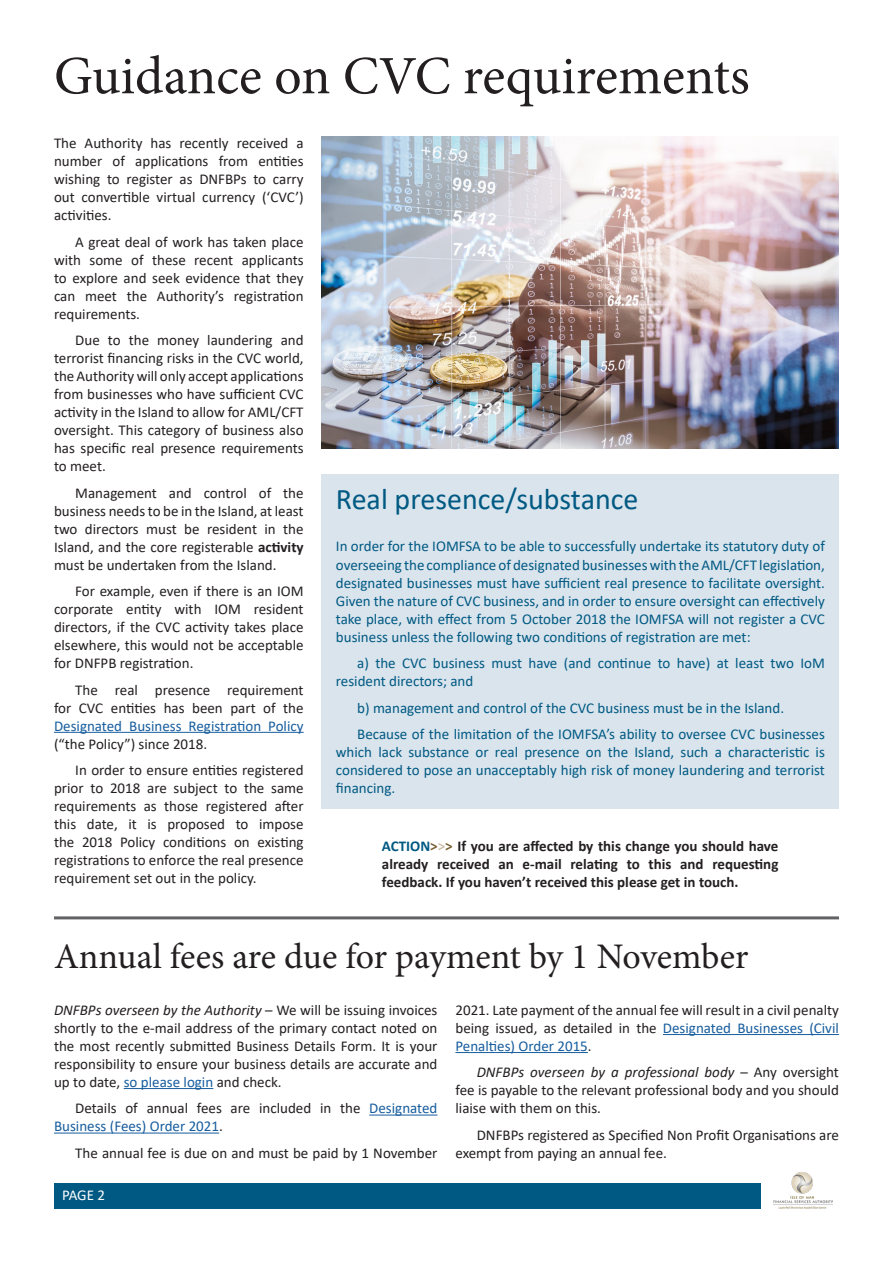
<style>
.page{position:relative;width:893px;height:1263px;background:#fff}
.page>*{position:absolute;margin:0;border:0;box-sizing:border-box;transform-origin:0 0}
.Intro{font:54px "Minion Pro";color:#231f20}
.Intro-2{font:36px "Minion Pro";letter-spacing:-.005em;color:#231f20}
.Intro-3{font:30px "Calibri";color:#005982}
.Body_text{font:15px/18px "Calibri";color:#231f20;text-align:justify}
.Intro-4{font:15px/18px "Calibri";color:#005982;text-align:justify}
.Intro-5{font:15px/18px "Calibri";color:#231f20;text-align:justify}
.Body_text-2{font:15px/18px "Calibri";color:#005982}
.Intro-6{font:700 15px/18px "Calibri";color:#231f20;text-align:justify}
.Intro-7{font:15px "Calibri";color:#fff}
.s1{font-weight:700}
.s2{color:#175d9e}
.s3{color:#005982}
.s4{color:#765d2f}
.s5{color:#cbbeab}
.s6{font-style:italic}
</style>
<div class="page">
<div style="left:54px;top:1183px;width:706px;height:26px;background:#005982"></div>
<img style="left:774px;top:1173px;width:59px;height:36px">
<hr style="left:124px;top:1088px;width:89px;height:1px;background:#175d9e">
<hr style="left:369px;top:1114px;width:68px;height:1px;background:#175d9e">
<hr style="left:54px;top:1132px;width:165px;height:1px;background:#175d9e">
<hr style="left:663px;top:1034px;width:176px;height:1px;background:#175d9e">
<hr style="left:455px;top:1052px;width:133px;height:1px;background:#175d9e">
<img style="left:322px;top:137px;width:517px;height:311px">
<hr style="left:54px;top:732px;width:250px;height:1px;background:#175d9e">
<div style="left:322px;top:474px;width:517px;height:335px;background:#d9e4ed"></div>
<hr style="left:54px;top:916px;width:785px;height:3px;background:#636366">
<p class="Intro" style="left:54px;top:40px;width:697px">Guidance on CVC requirements</p>
<p class="Intro-5" style="left:54px;top:134px;width:251px">The Authority has recently received a number of applications from entities wishing to register as DNFBPs to carry out convertible virtual currency (‘CVC’) activities.</p>
<p class="Body_text" style="left:54px;top:232px;width:251px;text-indent:21px">A great deal of work has taken place with some of these recent applicants to explore and seek evidence that they can meet the Authority’s registration requirements.</p>
<p class="Body_text" style="left:54px;top:331px;width:251px;text-indent:21px">Due to the money laundering and terrorist financing risks in the CVC world, the Authority will only accept applications from businesses who have sufficient CVC activity in the Island to allow for AML/CFT oversight. This category of business also has specific real presence requirements to meet.</p>
<p class="Body_text" style="left:54px;top:483px;width:251px;text-indent:21px">Management and control of the business needs to be in the Island, at least two directors must be resident in the Island, and the core registerable <span class="s1">activity </span>must be undertaken from the Island.</p>
<p class="Body_text" style="left:54px;top:582px;width:251px;text-indent:21px">For example, even if there is an IOM corporate entity with IOM resident directors, if the CVC activity takes place elsewhere, this would not be acceptable for DNFPB registration.</p>
<p class="Body_text" style="left:54px;top:680px;width:251px;text-indent:21px">The real presence requirement for CVC entities has been part of the <span class="s2">Designated Business Registration Policy </span>(“the Policy”) since 2018.</p>
<p class="Body_text" style="left:54px;top:761px;width:251px;text-indent:21px">In order to ensure entities registered prior to 2018 are subject to the same requirements as those registered after this date, it is proposed to impose the 2018 Policy conditions on existing registrations to enforce the real presence requirement set out in the policy.</p>
<p class="Intro-3" style="left:336px;top:478px;width:304px">Real presence/substance</p>
<p class="Intro-4" style="left:336px;top:537px;width:490px">In order for the IOMFSA to be able to successfully undertake its statutory duty of overseeing the compliance of designated businesses with the AML/CFT legislation, designated businesses must have sufficient real presence to facilitate oversight.<br>Given the nature of CVC business, and in order to ensure oversight can effectively take place, with effect from 5 October 2018 the IOMFSA will not register a CVC business unless the following two conditions of registration are met:</p>
<p class="Body_text-2" style="left:336px;top:654px;width:490px;text-indent:21px">a) the CVC business must have (and continue to have) at least two IoM resident directors; and</p>
<p class="Body_text-2" style="left:357px;top:698px;width:428px">b) management and control of the CVC business must be in the Island.</p>
<p class="Body_text-2" style="left:336px;top:725px;width:490px;text-align:justify;text-indent:21px">Because of the limitation of the IOMFSA’s ability to oversee CVC businesses which lack substance or real presence on the Island, such a characteristic is considered to pose an unacceptably high risk of money laundering and terrorist financing.</p>
<p class="Intro-6" style="left:382px;top:837px;width:398px"><span class="s3">ACTION</span><span class="s4">&gt;</span><span class="s5">&gt;</span><span class="s4">&gt;</span> If you are affected by this change you should have already received an e-mail relating to this and requesting feedback. If you haven’t received this please get in touch.</p>
<p class="Intro-2" style="left:54px;top:932px;width:696px">Annual fees are due for payment by 1 November</p>
<p class="Intro-5" style="left:54px;top:1000px;width:385px"><span class="s6">DNFBPs overseen by the Authority</span> – We will be issuing invoices shortly to the e-mail address of the primary contact noted on the most recently submitted Business Details Form. It is your responsibility to ensure your business details are accurate and up to date, <span class="s2">so please login</span> and check.</p>
<p class="Body_text" style="left:54px;top:1099px;width:385px;text-indent:21px">Details of annual fees are included in the <span class="s2">Designated<br>Business (Fees) Order 2021</span>.</p>
<p class="Body_text" style="left:75px;top:1143px;width:364px">The annual fee is due on and must be paid by 1 November</p>
<p class="Intro-7" style="left:62px;top:1185px;width:44px">PAGE 2</p>
<p class="Body_text" style="left:455px;top:1000px;width:385px">2021. Late payment of the annual fee will result in a civil penalty being issued, as detailed in the <span class="s2">Designated Businesses (Civil Penalties) Order 2015</span>.</p>
<p class="Body_text" style="left:455px;top:1063px;width:385px;text-indent:21px"><span class="s6">DNFBPs overseen by a professional body</span> – Any oversight fee is payable to the relevant professional body and you should liaise with them on this.</p>
<p class="Body_text" style="left:455px;top:1125px;width:385px;text-indent:21px">DNFBPs registered as Specified Non Profit Organisations are exempt from paying an annual fee.</p>
</div>
